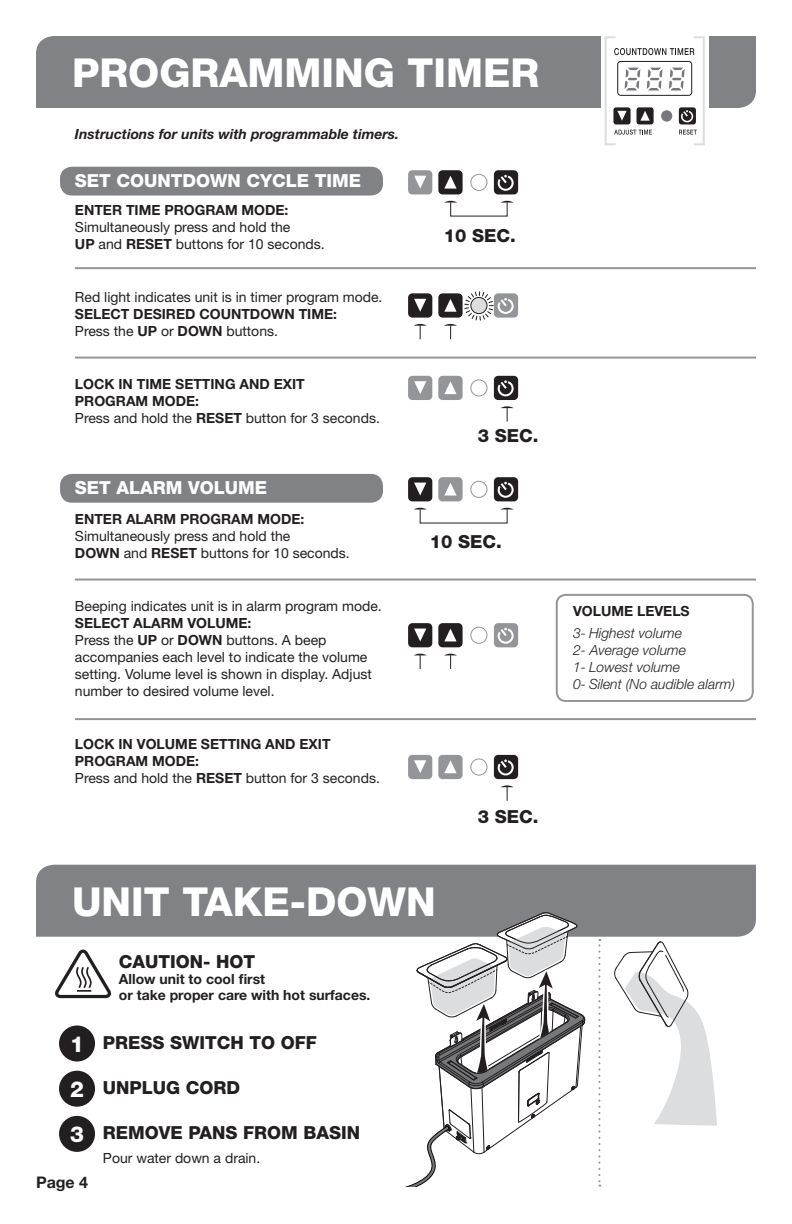
<style>
.page{position:relative;width:792px;height:1224px;background:#fff}
.page>*{position:absolute;margin:0;border:0;box-sizing:border-box;transform-origin:0 0}
.t1{font:800 40px "Helvetica Neue";color:#fff}
.t2{font:800 18px "Helvetica Neue";color:#231f20}
.t3{font:800 18px "Helvetica Neue";color:#fff}
.t4{font:700 16px "Helvetica Neue";color:#231f20}
.t5{font:14px/17px "Helvetica Neue";color:#231f20}
.t6{font:700 14px/17px "Helvetica Neue";color:#231f20}
.t7{font:italic 300 14px/17px "Helvetica Neue";color:#231f20}
.t8{font:italic 700 14px "Helvetica Neue";color:#231f20}
.s1{font-weight:700}
.s2{font-weight:400}
.s3{font-size:22px;color:#fff}
</style>
<div class="page">
<div style="left:60px;top:167px;width:323px;height:29px;background:#808285;border-radius:12px"></div>
<div style="left:60px;top:474px;width:323px;height:29px;background:#808285;border-radius:12px"></div>
<div style="left:556px;top:594px;width:198px;height:108px;border:2px solid #939598;border-radius:9px"></div>
<div style="left:36px;top:36px;width:720px;height:72px;background:#808285"></div>
<div style="left:36px;top:865px;width:720px;height:72px;background:#808285"></div>
<div style="left:59px;top:1026px;width:36px;height:36px;background:#231f20;border-radius:50%"></div>
<div style="left:59px;top:1071px;width:36px;height:36px;background:#231f20;border-radius:50%"></div>
<svg style="left:55px;top:950px;width:56px;height:48px"></svg>
<div style="left:59px;top:1116px;width:36px;height:36px;background:#231f20;border-radius:50%"></div>
<svg style="left:614px;top:941px;width:103px;height:185px"></svg>
<svg style="left:364px;top:912px;width:221px;height:275px"></svg>
<div style="left:470px;top:174px;width:17px;height:17px;border:1px solid #939598;border-radius:50%"></div>
<div style="left:408px;top:170px;width:24px;height:24px;background:#939598;border-radius:4px"></div>
<div style="left:438px;top:170px;width:25px;height:24px;background:#231f20;border-radius:4px"></div>
<svg style="left:414px;top:176px;width:12px;height:13px"></svg>
<svg style="left:444px;top:176px;width:13px;height:13px"></svg>
<div style="left:494px;top:170px;width:24px;height:24px;background:#231f20;border-radius:4px"></div>
<svg style="left:498px;top:174px;width:16px;height:17px"></svg>
<svg style="left:444px;top:201px;width:13px;height:2px"></svg>
<svg style="left:501px;top:201px;width:13px;height:2px"></svg>
<div style="left:408px;top:293px;width:24px;height:25px;background:#231f20;border-radius:4px"></div>
<div style="left:438px;top:293px;width:25px;height:25px;background:#231f20;border-radius:4px"></div>
<svg style="left:414px;top:299px;width:12px;height:13px"></svg>
<svg style="left:444px;top:299px;width:13px;height:13px"></svg>
<div style="left:494px;top:293px;width:24px;height:25px;background:#939598;border-radius:4px"></div>
<svg style="left:414px;top:324px;width:13px;height:15px"></svg>
<svg style="left:444px;top:324px;width:13px;height:15px"></svg>
<svg style="left:464px;top:291px;width:51px;height:30px"></svg>
<div style="left:470px;top:379px;width:17px;height:17px;border:1px solid #939598;border-radius:50%"></div>
<div style="left:408px;top:376px;width:24px;height:24px;background:#939598;border-radius:4px"></div>
<div style="left:438px;top:376px;width:25px;height:24px;background:#939598;border-radius:4px"></div>
<svg style="left:414px;top:381px;width:12px;height:13px"></svg>
<svg style="left:444px;top:381px;width:13px;height:13px"></svg>
<div style="left:494px;top:376px;width:24px;height:24px;background:#231f20;border-radius:4px"></div>
<svg style="left:498px;top:380px;width:16px;height:17px"></svg>
<svg style="left:501px;top:406px;width:13px;height:16px"></svg>
<div style="left:470px;top:481px;width:17px;height:17px;border:1px solid #939598;border-radius:50%"></div>
<div style="left:408px;top:477px;width:24px;height:24px;background:#231f20;border-radius:4px"></div>
<div style="left:438px;top:477px;width:25px;height:24px;background:#939598;border-radius:4px"></div>
<svg style="left:414px;top:483px;width:12px;height:13px"></svg>
<svg style="left:444px;top:483px;width:13px;height:13px"></svg>
<div style="left:494px;top:477px;width:24px;height:24px;background:#231f20;border-radius:4px"></div>
<svg style="left:498px;top:481px;width:16px;height:17px"></svg>
<svg style="left:414px;top:508px;width:13px;height:2px"></svg>
<svg style="left:501px;top:508px;width:13px;height:2px"></svg>
<div style="left:470px;top:627px;width:17px;height:17px;border:1px solid #939598;border-radius:50%"></div>
<div style="left:408px;top:623px;width:24px;height:24px;background:#231f20;border-radius:4px"></div>
<div style="left:438px;top:623px;width:25px;height:24px;background:#231f20;border-radius:4px"></div>
<svg style="left:414px;top:629px;width:12px;height:12px"></svg>
<svg style="left:444px;top:629px;width:13px;height:12px"></svg>
<div style="left:494px;top:623px;width:24px;height:24px;background:#939598;border-radius:4px"></div>
<svg style="left:498px;top:627px;width:16px;height:17px"></svg>
<svg style="left:414px;top:654px;width:13px;height:15px"></svg>
<svg style="left:444px;top:654px;width:13px;height:15px"></svg>
<div style="left:470px;top:759px;width:17px;height:17px;border:1px solid #939598;border-radius:50%"></div>
<div style="left:408px;top:755px;width:24px;height:24px;background:#939598;border-radius:4px"></div>
<div style="left:438px;top:755px;width:25px;height:24px;background:#939598;border-radius:4px"></div>
<svg style="left:414px;top:760px;width:12px;height:13px"></svg>
<svg style="left:444px;top:760px;width:13px;height:13px"></svg>
<div style="left:494px;top:755px;width:24px;height:24px;background:#231f20;border-radius:4px"></div>
<svg style="left:498px;top:759px;width:16px;height:17px"></svg>
<svg style="left:501px;top:785px;width:13px;height:16px"></svg>
<hr style="left:75px;top:267px;width:681px;height:2px;background:#939598">
<hr style="left:75px;top:357px;width:681px;height:2px;background:#939598">
<hr style="left:75px;top:579px;width:681px;height:2px;background:#939598">
<hr style="left:75px;top:718px;width:681px;height:2px;background:#939598">
<svg style="left:598px;top:939px;width:2px;height:248px"></svg>
<div style="left:601px;top:34px;width:108px;height:109px;background:#fff"></div>
<div style="left:661px;top:110px;width:12px;height:12px;background:#76787b;border-radius:50%"></div>
<div style="left:660px;top:109px;width:13px;height:13px;border:1px solid #fff;border-radius:50%"></div>
<div style="left:613px;top:107px;width:18px;height:18px;background:#231f20;border-radius:3px"></div>
<div style="left:612px;top:106px;width:20px;height:20px;border:1px solid #fff;border-radius:3px"></div>
<div style="left:636px;top:107px;width:18px;height:18px;background:#231f20;border-radius:3px"></div>
<div style="left:635px;top:106px;width:20px;height:20px;border:1px solid #fff;border-radius:3px"></div>
<svg style="left:617px;top:111px;width:10px;height:10px"></svg>
<svg style="left:640px;top:111px;width:10px;height:10px"></svg>
<div style="left:678px;top:107px;width:19px;height:18px;background:#231f20;border-radius:3px"></div>
<div style="left:677px;top:106px;width:20px;height:20px;border:1px solid #fff;border-radius:3px"></div>
<svg style="left:682px;top:110px;width:11px;height:13px"></svg>
<svg style="left:617px;top:48px;width:76px;height:7px"></svg>
<div style="left:617px;top:61px;width:75px;height:35px;border:1px solid #231f20;border-radius:3px"></div>
<svg style="left:679px;top:130px;width:18px;height:5px"></svg>
<svg style="left:617px;top:130px;width:35px;height:5px"></svg>
<svg style="left:624px;top:67px;width:61px;height:24px"></svg>
<div style="left:605px;top:36px;width:12px;height:109px;border:2px solid #dcdddf"></div>
<div style="left:693px;top:36px;width:12px;height:109px;border:2px solid #dcdddf"></div>
<h1 class="t1" style="left:72px;top:49px;width:469px">PROGRAMMING TIMER</h1>
<p class="t8" style="left:75px;top:125px;width:326px">Instructions for units with programmable timers.</p>
<p class="t3" style="left:75px;top:170px;width:288px">SET COUNTDOWN CYCLE TIME</p>
<p class="t6" style="left:75px;top:201px;width:215px">ENTER TIME PROGRAM MODE:</p>
<p class="t5" style="left:75px;top:219px;width:251px">Simultaneously press and hold the<br><span class="s1">UP</span> and <span class="s1">RESET</span> buttons for 10 seconds.</p>
<p class="t5" style="left:75px;top:289px;width:309px">Red light indicates unit is in timer program mode.</p>
<p class="t6" style="left:75px;top:305px;width:264px">SELECT DESIRED COUNTDOWN TIME:<br><span class="s2">Press the</span> UP <span class="s2">or</span> DOWN <span class="s2">buttons.</span></p>
<p class="t6" style="left:75px;top:375px;width:306px">LOCK IN TIME SETTING AND EXIT<br>PROGRAM MODE:<br><span class="s2">Press and hold the</span> RESET <span class="s2">button for 3 seconds.</span></p>
<p class="t3" style="left:75px;top:477px;width:194px">SET ALARM VOLUME</p>
<p class="t6" style="left:75px;top:510px;width:231px">ENTER ALARM PROGRAM MODE:</p>
<p class="t5" style="left:75px;top:528px;width:276px">Simultaneously press and hold the<br><span class="s1">DOWN</span> and <span class="s1">RESET</span> buttons for 10 seconds.</p>
<p class="t5" style="left:75px;top:598px;width:308px">Beeping indicates unit is in alarm program mode.</p>
<p class="t5" style="left:75px;top:615px;width:298px"><span class="s1">SELECT ALARM VOLUME:<br></span>Press the <span class="s1">UP</span> or <span class="s1">DOWN</span> buttons. A beep accompanies each level to indicate the volume setting. Volume level is shown in display. Adjust number to desired volume level.</p>
<p class="t6" style="left:75px;top:735px;width:306px">LOCK IN VOLUME SETTING AND EXIT<br>PROGRAM MODE:<br><span class="s2">Press and hold the</span> RESET <span class="s2">button for 3 seconds.</span></p>
<p class="t2" style="left:444px;top:225px;width:74px">10 SEC.</p>
<p class="t2" style="left:478px;top:425px;width:62px">3 SEC.</p>
<p class="t2" style="left:430px;top:531px;width:74px">10 SEC.</p>
<p class="t2" style="left:478px;top:806px;width:62px">3 SEC.</p>
<h1 class="t1" style="left:72px;top:878px;width:365px">UNIT TAKE-DOWN</h1>
<p class="t2" style="left:119px;top:951px;width:138px">CAUTION- HOT</p>
<p class="t6" style="left:119px;top:971px;width:253px;line-height:16px">Allow unit to cool first<br>or take proper care with hot surfaces.</p>
<p class="t2" style="left:70px;top:1032px;width:248px"><span class="s3">1</span> PRESS SWITCH TO OFF</p>
<p class="t2" style="left:70px;top:1077px;width:172px"><span class="s3">2</span> UNPLUG CORD</p>
<p class="t2" style="left:70px;top:1122px;width:292px"><span class="s3">3</span> REMOVE PANS FROM BASIN</p>
<p class="t5" style="left:103px;top:1149px;width:159px">Pour water down a drain.</p>
<p class="t4" style="left:36px;top:1172px;width:54px">Page 4</p>
<p class="t6" style="left:573px;top:603px;width:118px">VOLUME LEVELS</p>
<p class="t7" style="left:573px;top:624px;width:163px">3- Highest volume<br>2- Average volume<br>1- Lowest volume<br>0- Silent (No audible alarm)</p>
</div>
